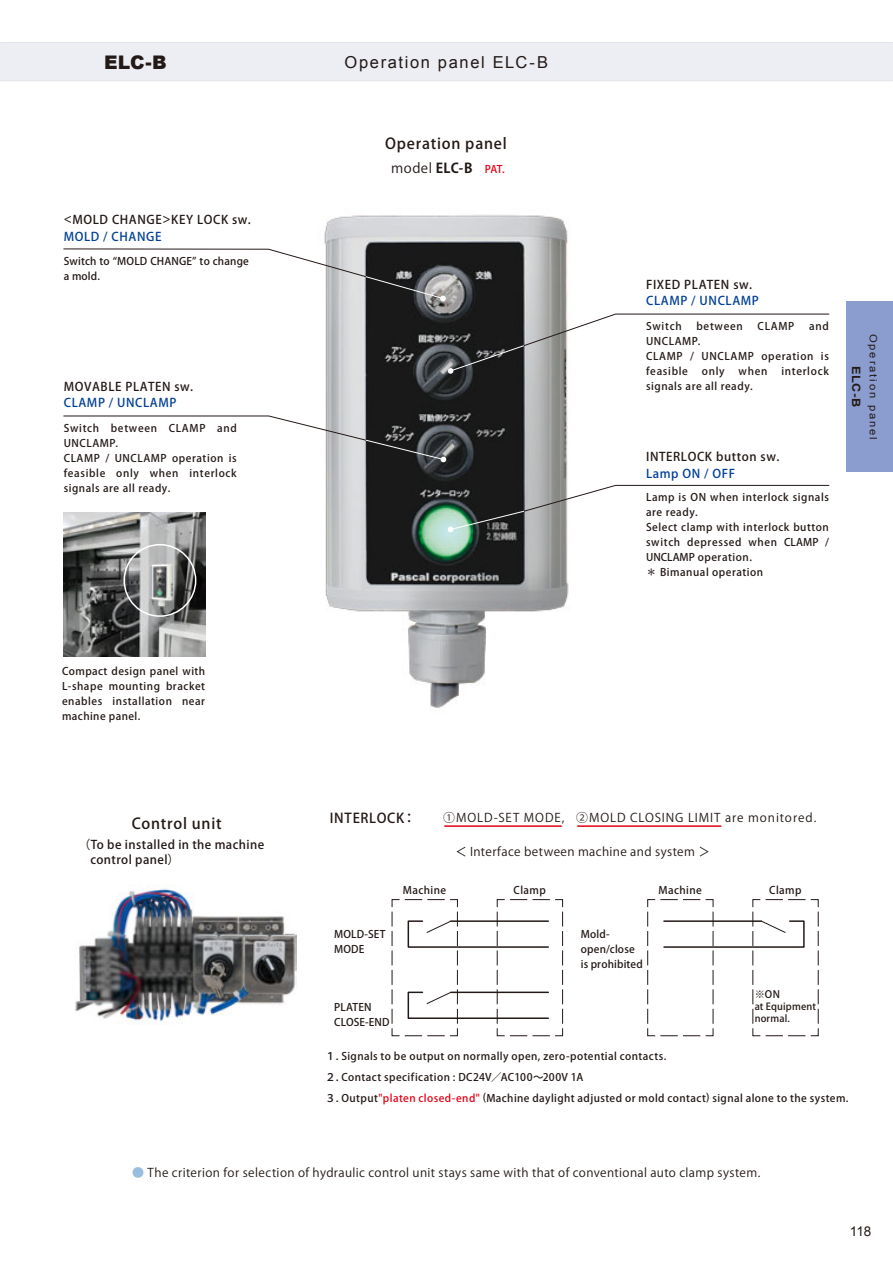
<style>
.page{position:relative;width:893px;height:1263px;background:#fff}
.page>*{position:absolute;margin:0;border:0;box-sizing:border-box;transform-origin:0 0}
.t1{font:900 18.75px "Arial";color:#231916}
.t2{font:16.5px "Arial";letter-spacing:.1em;color:#231916}
.t3{font:15px "Koz Go Pro Medium 90 msp RKSJ H";letter-spacing:.05em;color:#231916}
.t4{font:13.5px "Koz Go Pro Medium 90 msp RKSJ H";letter-spacing:.055em;color:#231916}
.t5{font:13.5px "Koz Go Pro Regular 90 msp RKSJ H";letter-spacing:.03em;color:#231916}
.t6{font:13.5px "Arial";color:#231916}
.t7{font:12px "Koz Go Pro Regular 90 msp RKSJ H";letter-spacing:.035em;color:#231916}
.t8{font:12px/15px "Koz Go Pro Medium 90 msp RKSJ H";letter-spacing:.05em;color:#231916}
.t9{font:12px "Koz Go Pro Medium 90 msp RKSJ H";letter-spacing:.05em;color:#004098}
.t10{font:12px "Koz Go Pro Regular 90 msp RKSJ H";letter-spacing:.075em;color:#231916}
.t11{font:700 11.4px "Arial";color:#231916;scale:1.11 1}
.t12{font:10.5px/15px "Koz Go Pro Medium 90 msp RKSJ H";letter-spacing:.05em;color:#231916}
.t13{font:10.5px/15px "Koz Go Pro Medium 90 msp RKSJ H";letter-spacing:.015em;color:#231916}
.t14{font:10.5px/15px "Koz Go Pro Medium 90 msp RKSJ H";letter-spacing:.005em;color:#231916}
.t15{font:10.5px "Koz Go Pro Medium 90 msp RKSJ H";letter-spacing:.07em;color:#231916}
.t16{font:10.5px "Koz Go Pro Medium 90 msp RKSJ H";color:#e60013}
.t17{font:10.2px "Koz Go Pro Medium 90 msp RKSJ H";color:#231916}
.t18{font:10.05px "Arial";letter-spacing:.17em;color:#231916;scale:1.11 1}
.t19{font:9.75px/12px "Koz Go Pro Medium 90 msp RKSJ H";letter-spacing:.02em;color:#231916}
.s1{font-family:"Koz Go Pro Bold 90 msp RKSJ H"}
.s2{color:#e60013}
.s3{color:#97bede}
</style>
<div class="page">
<img style="left:324px;top:215px;width:245px;height:493px">
<img style="left:75px;top:887px;width:221px;height:137px">
<svg style="left:391px;top:899px;width:172px;height:137px"></svg>
<svg style="left:647px;top:899px;width:172px;height:137px"></svg>
<svg style="left:456px;top:846px;width:10px;height:11px"></svg>
<svg style="left:699px;top:846px;width:10px;height:11px"></svg>
<hr style="left:444px;top:825px;width:118px;height:2px;background:#e60013">
<hr style="left:577px;top:825px;width:144px;height:2px;background:#e60013">
<img style="left:64px;top:513px;width:141px;height:144px">
<div style="left:123px;top:544px;width:73px;height:73px;border:2px solid #fff;border-radius:50%"></div>
<svg style="left:63px;top:248px;width:381px;height:51px"></svg>
<svg style="left:440px;top:295px;width:6px;height:7px"></svg>
<svg style="left:63px;top:415px;width:381px;height:45px"></svg>
<div style="left:440px;top:456px;width:6px;height:7px;background:#fff;border-radius:2px"></div>
<svg style="left:447px;top:313px;width:383px;height:61px"></svg>
<svg style="left:450px;top:485px;width:380px;height:45px"></svg>
<svg style="left:447px;top:526px;width:7px;height:7px"></svg>
<div style="left:846px;top:302px;width:47px;height:170px;background:#8b9ccf"></div>
<div style="left:0;top:43px;width:893px;height:38px;background:#eceef3"></div>
<hr style="left:0;top:43px;width:893px;height:1px;background:#d1d3d4">
<hr style="left:0;top:81px;width:893px;height:1px;background:#d1d3d4">
<h1 class="t1" style="left:104px;top:48px;width:64px">ELC-B</h1>
<h2 class="t2" style="left:344px;top:53px;width:205px">Operation panel ELC-B</h2>
<p class="t8" style="left:64px;top:214px;width:189px">&lt;MOLD CHANGE&gt;KEY LOCK sw.</p>
<p class="t9" style="left:64px;top:232px;width:99px">MOLD / CHANGE</p>
<p class="t13" style="left:64px;top:255px;width:187px">Switch to “MOLD CHANGE” to change a mold.</p>
<p class="t8" style="left:64px;top:380px;width:131px">MOVABLE PLATEN sw.</p>
<p class="t9" style="left:64px;top:398px;width:114px">CLAMP / UNCLAMP</p>
<p class="t12" style="left:64px;top:422px;width:175px">Switch between CLAMP and<br>UNCLAMP.<br>CLAMP / UNCLAMP operation is feasible only when interlock signals are all ready.</p>
<p class="t12" style="left:62px;top:665px;width:145px;text-align:justify">Compact design panel with L-shape mounting bracket enables installation near machine panel.</p>
<h3 class="t3" style="left:132px;top:818px;width:91px">Control unit</h3>
<p class="t8" style="left:90px;top:839px;width:175px;text-indent:-12px">（To be installed in the machine control panel）</p>
<h3 class="t3" style="left:385px;top:138px;width:123px">Operation panel</h3>
<p class="t16" style="left:485px;top:165px;width:21px">PAT.</p>
<p class="t5" style="left:391px;top:163px;width:83px">model <span class="s1">ELC-B</span></p>
<p class="t8" style="left:646px;top:279px;width:107px">FIXED PLATEN sw.</p>
<p class="t9" style="left:646px;top:296px;width:114px">CLAMP / UNCLAMP</p>
<p class="t12" style="left:646px;top:320px;width:37px">Switch</p>
<p class="t15" style="left:696px;top:322px;width:48px">between</p>
<p class="t12" style="left:757px;top:320px;width:38px">CLAMP</p>
<p class="t12" style="left:809px;top:320px;width:21px">and</p>
<p class="t12" style="left:646px;top:335px;width:184px">UNCLAMP.<br>CLAMP / UNCLAMP operation is feasible</p>
<p class="t12" style="left:702px;top:365px;width:24px">only</p>
<p class="t12" style="left:738px;top:365px;width:30px">when</p>
<p class="t12" style="left:781px;top:365px;width:49px">interlock</p>
<p class="t12" style="left:646px;top:380px;width:108px">signals are all ready.</p>
<p class="t8" style="left:646px;top:451px;width:135px">INTERLOCK button sw.</p>
<p class="t9" style="left:646px;top:469px;width:90px">Lamp ON / OFF</p>
<p class="t12" style="left:646px;top:491px;width:184px">Lamp is ON when interlock signals are ready.<br>Select clamp with interlock button switch depressed when CLAMP /<br>UNCLAMP operation.<br>＊ Bimanual operation</p>
<p class="t18" style="left:879px;top:334px;width:97px;rotate:90deg">Operation panel</p>
<p class="t11" style="left:862px;top:366px;width:39px;rotate:90deg">ELC-B</p>
<p class="t4" style="left:330px;top:813px;width:88px">INTERLOCK：</p>
<p class="t10" style="left:443px;top:812px;width:375px">①MOLD-SET MODE, ②MOLD CLOSING LIMIT are monitored.</p>
<p class="t7" style="left:470px;top:847px;width:226px">Interface between machine and system</p>
<p class="t13" style="left:334px;top:928px;width:53px">MOLD-SET<br>MODE</p>
<p class="t12" style="left:403px;top:884px;width:45px">Machine</p>
<p class="t12" style="left:514px;top:884px;width:34px">Clamp</p>
<p class="t14" style="left:334px;top:1001px;width:57px">PLATEN<br>CLOSE-END</p>
<p class="t13" style="left:581px;top:928px;width:63px">Mold&shy;open/close is prohibited</p>
<p class="t12" style="left:658px;top:884px;width:45px">Machine</p>
<p class="t12" style="left:769px;top:884px;width:34px">Clamp</p>
<p class="t17" style="left:755px;top:990px;width:27px">※ON</p>
<p class="t19" style="left:755px;top:1002px;width:63px">at Equipment normal.</p>
<p class="t12" style="left:325px;top:1047px;width:525px;line-height:21px">１．Signals to be output on normally open, zero-potential contacts.<br>２．Contact specification : DC24V／AC100～200V 1A<br>３．Output<span class="s2">"platen closed-end"</span> (Machine daylight adjusted or mold contact) signal alone to the system.</p>
<p class="t7" style="left:132px;top:1167px;width:630px"><span class="s3">●</span> The criterion for selection of hydraulic control unit stays same with that of conventional auto clamp system.</p>
<p class="t6" style="left:850px;top:1224px;width:23px">118</p>
</div>
